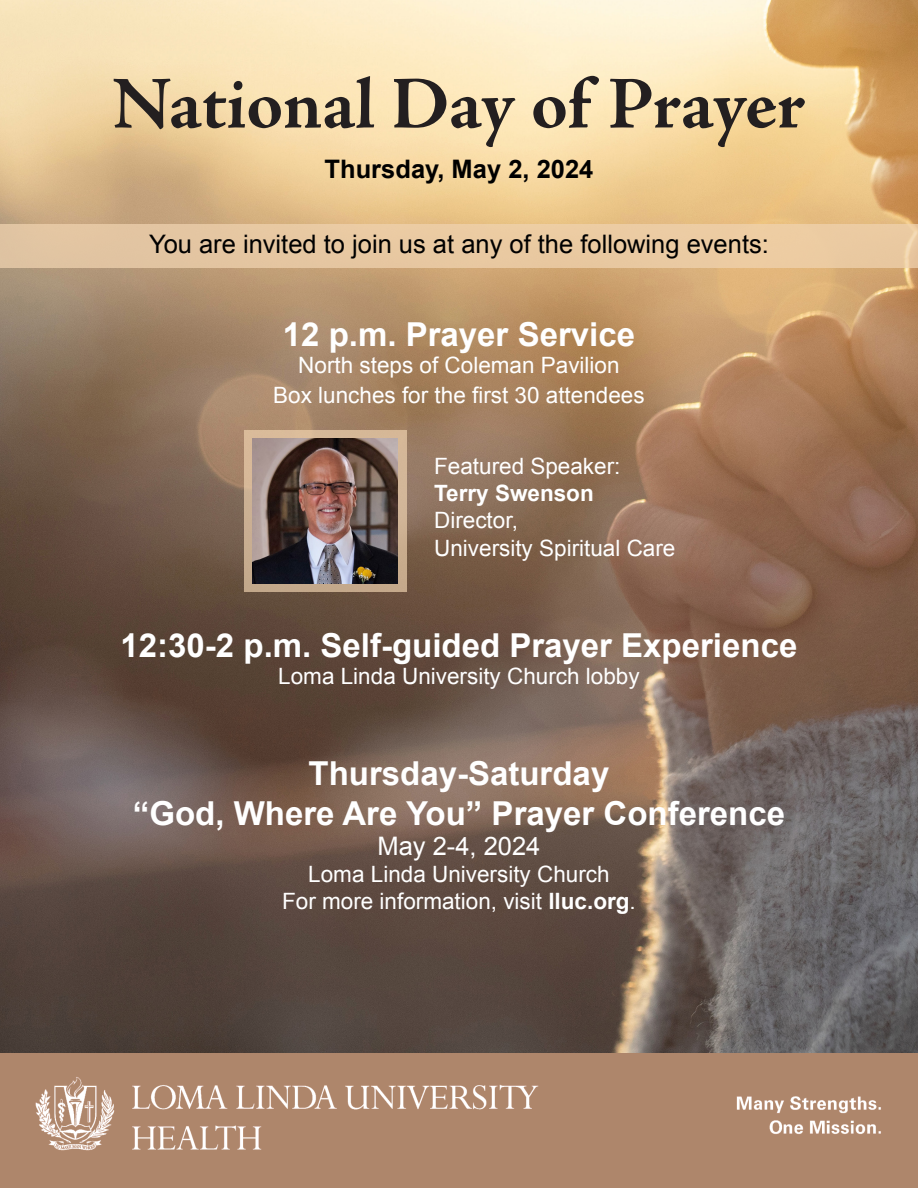
<style>
.page{position:relative;width:918px;height:1188px;background:#fff}
.page>*{position:absolute;margin:0;border:0;box-sizing:border-box;transform-origin:0 0}
.t1{font:700 75px "Adobe Jenson Pro";letter-spacing:-.005em;color:#231f20}
.t2{font:700 33px "Arial";color:#fff}
.t3{font:25.5px "Arial";color:#000}
.t4{font:700 25.5px "Arial";color:#000}
.t5{font:25.5px "Arial";color:#fff}
.t6{font:22.5px/27.6px "Arial";color:#fff}
.s1{font-weight:700}
</style>
<div class="page">
<img style="left:0;top:0;width:918px;height:1188px">
<div style="left:0;top:224px;width:918px;height:44px;background:#e9c9a2"></div>
<svg style="left:244px;top:430px;width:162px;height:162px;background:#c9ad90"></svg>
<img style="left:253px;top:438px;width:144px;height:146px">
<p class="t1" style="left:112px;top:61px;width:695px">National Day of Prayer</p>
<p class="t4" style="left:325px;top:152px;width:270px">Thursday, May 2, 2024</p>
<p class="t3" style="left:149px;top:227px;width:621px">You are invited to join us at any of the following events:</p>
<p class="t2" style="left:283px;top:313px;width:354px">12 p.m. Prayer Service</p>
<p class="t6" style="left:298px;top:351px;width:323px">North steps of Coleman Pavilion</p>
<p class="t6" style="left:273px;top:382px;width:373px">Box lunches for the first 30 attendees</p>
<p class="t6" style="left:434px;top:452px;width:243px">Featured Speaker:<br><span class="s1">Terry Swenson<br></span>Director,<br>University Spiritual Care</p>
<p class="t2" style="left:121px;top:624px;width:678px">12:30-2 p.m. Self-guided Prayer Experience</p>
<p class="t6" style="left:278px;top:663px;width:363px">Loma Linda University Church lobby</p>
<p class="t2" style="left:309px;top:752px;width:302px">Thursday-Saturday</p>
<p class="t2" style="left:133px;top:791px;width:654px">“God, Where Are You” Prayer Conference</p>
<p class="t5" style="left:377px;top:830px;width:164px">May 2-4, 2024</p>
<p class="t6" style="left:308px;top:861px;width:303px">Loma Linda University Church</p>
<p class="t6" style="left:282px;top:888px;width:355px">For more information, visit <span class="s1">lluc.org</span>.</p>
</div>
